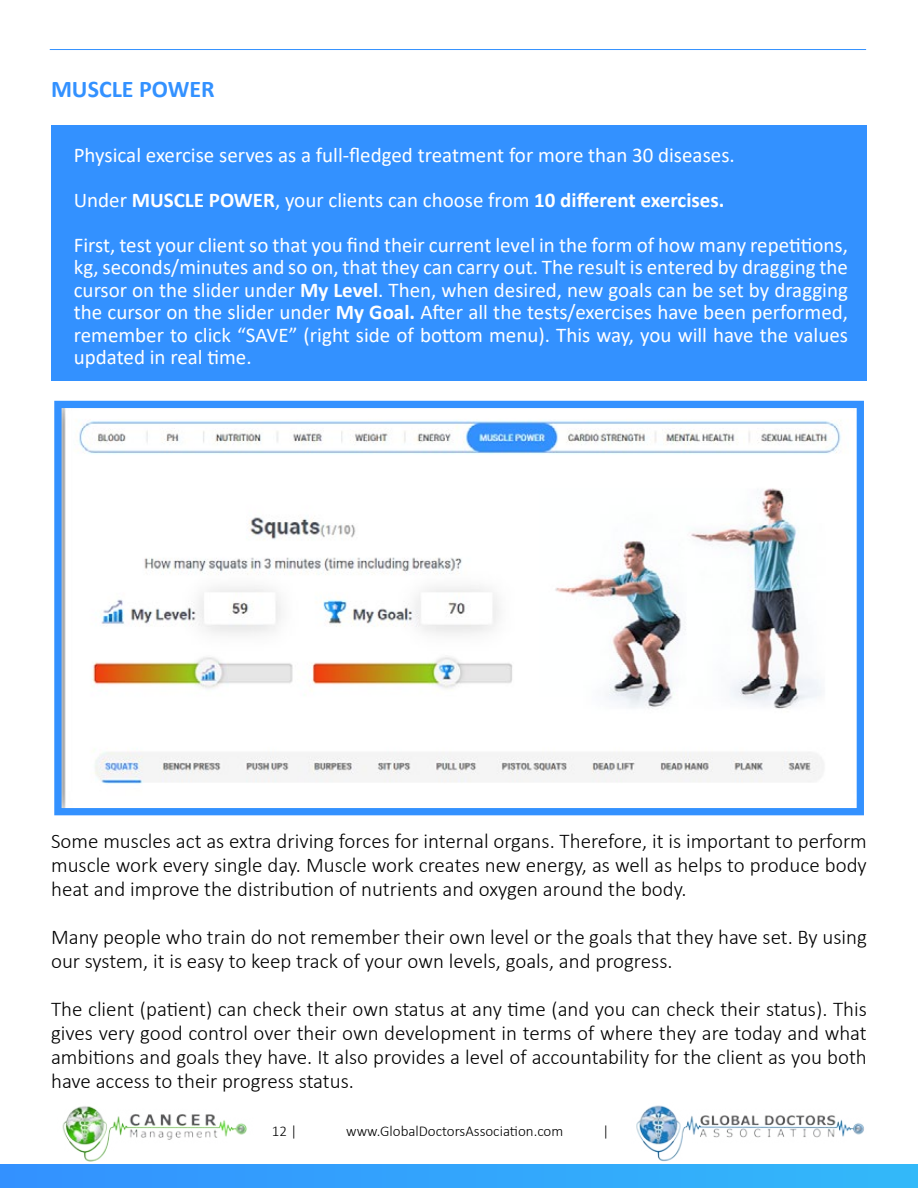
<style>
.page{position:relative;width:918px;height:1188px;background:#fff}
.page>*{position:absolute;margin:0;border:0;box-sizing:border-box;transform-origin:0 0}
.t1{font:700 24px "Calibri";color:#3391ff}
.t2{font:300 21px/24px "Calibri";color:#000;text-align:justify}
.t3{font:21px/22.5px "Calibri";color:#fff}
.t4{font:300 15px "Calibri";color:#000}
.s1{font-weight:700}
</style>
<div class="page">
<img style="left:636px;top:1105px;width:228px;height:57px">
<img style="left:62px;top:1106px;width:185px;height:56px">
<div style="left:0;top:1165px;width:918px;height:23px;background:linear-gradient(to right,#3391ff,#33b9f9)"></div>
<hr style="left:50px;top:49px;width:816px;height:1px;background:#3391ff">
<img style="left:62px;top:409px;width:779px;height:398px">
<div style="left:54px;top:401px;width:810px;height:414px;border:7px solid #3391ff"></div>
<div style="left:52px;top:125px;width:815px;height:256px;background:#3391ff"></div>
<p class="t1" style="left:51px;top:72px;width:165px">MUSCLE POWER</p>
<p class="t3" style="left:74px;top:132px;width:776px;line-height:45px">Physical exercise serves as a full-fledged treatment for more than 30 diseases.<br>Under <span class="s1">MUSCLE POWER</span>, your clients can choose from <span class="s1">10 different exercises.<br></span>First, test your client so that you find their current level in the form of how many repetitions,</p>
<p class="t3" style="left:74px;top:256px;width:776px;text-align:justify">kg, seconds/minutes and so on, that they can carry out. The result is entered by dragging the cursor on the slider under <span class="s1">My Level</span>. Then, when desired, new goals can be set by dragging the cursor on the slider under <span class="s1">My Goal.</span> After all the tests/exercises have been performed, remember to click “SAVE” (right side of bottom menu). This way, you will have the values updated in real time.</p>
<p class="t2" style="left:51px;top:829px;width:817px">Some muscles act as extra driving forces for internal organs. Therefore, it is important to perform muscle work every single day. Muscle work creates new energy, as well as helps to produce body heat and improve the distribution of nutrients and oxygen around the body.</p>
<p class="t2" style="left:51px;top:925px;width:817px">Many people who train do not remember their own level or the goals that they have set. By using our system, it is easy to keep track of your own levels, goals, and progress.</p>
<p class="t2" style="left:51px;top:997px;width:817px">The client (patient) can check their own status at any time (and you can check their status). This gives very good control over their own development in terms of where they are today and what ambitions and goals they have. It also provides a level of accountability for the client as you both have access to their progress status.</p>
<p class="t4" style="left:272px;top:1122px;width:27px">12 |</p>
<p class="t4" style="left:346px;top:1122px;width:219px">www.GlobalDoctorsAssociation.com</p>
<p class="t4" style="left:603px;top:1122px;width:8px">|</p>
</div>
